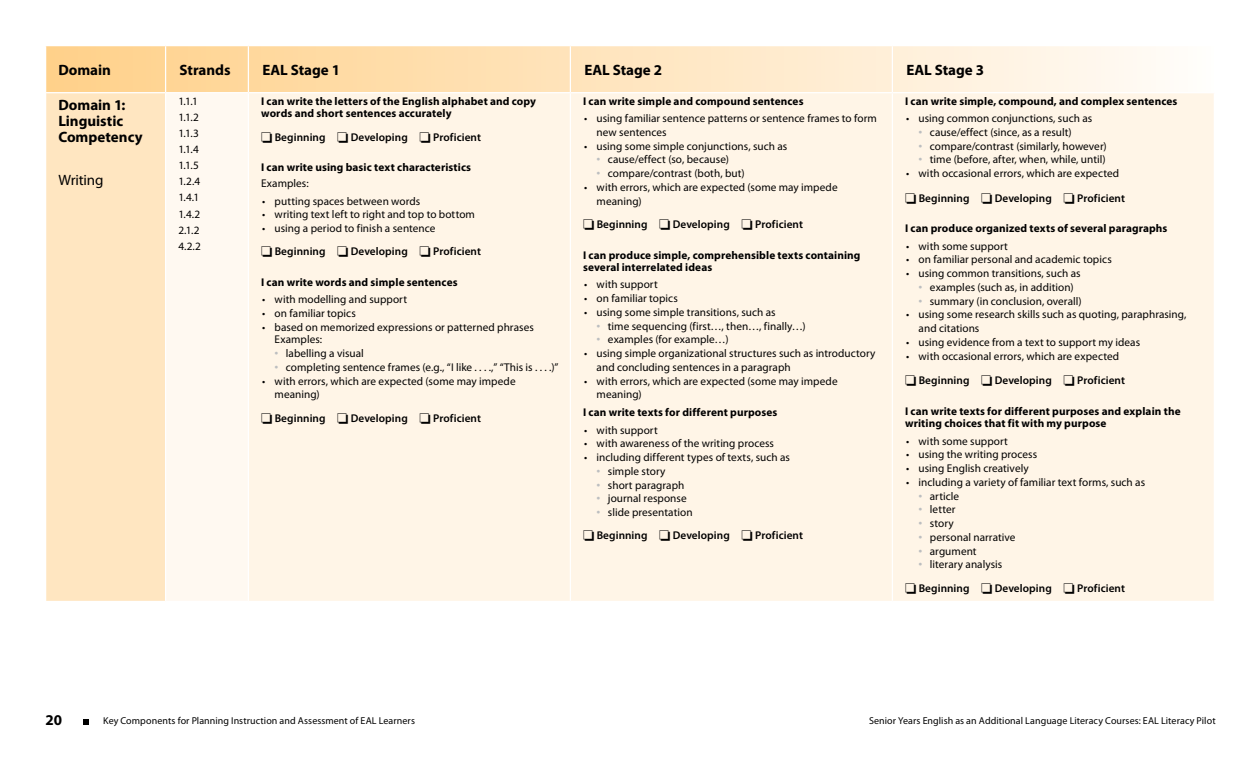
<style>
.page{position:relative;width:1260px;height:765px;background:#fff}
.page>*{position:absolute;margin:0;border:0;box-sizing:border-box;transform-origin:0 0}
.Stage-table_head{font:700 15px/16.2px "Myriad Pro";color:#000}
.Stage-table_head-2{font:15px "Myriad Pro";letter-spacing:-.01em;color:#000}
.Stage_Paragraph{font:11.25px/13.8px "Myriad Pro";letter-spacing:.005em;color:#000}
.Stage_Paragraph-2{font:700 11.25px/12.5px "Myriad Pro";letter-spacing:.01em;color:#000}
.Stage_Paragraph_end{font:600 11.25px "Myriad Pro";letter-spacing:.005em;color:#000}
.Stage_Paragraph_end-2{font:700 11.25px/12.5px "Myriad Pro";letter-spacing:.01em;color:#000}
.t1{font:10px "Myriad Pro";letter-spacing:.005em;color:#000}
.s1{font-family:"Arial Unicode MS";color:#bcbec0}
</style>
<div class="page">
<svg style="left:84px;top:719px;width:5px;height:5px"></svg>
<svg style="left:46px;top:46px;width:1110px;height:46px;background:#ffe4be"></svg>
<div style="left:46px;top:93px;width:120px;height:508px;background:#ffe6c1"></div>
<div style="left:166px;top:93px;width:82px;height:508px;background:#fff9f1"></div>
<div style="left:249px;top:93px;width:965px;height:508px;background:#fff5e7"></div>
<hr style="left:165px;top:93px;width:1px;height:508px;background:#fff">
<hr style="left:570px;top:93px;width:1px;height:508px;background:#fff">
<hr style="left:892px;top:93px;width:1px;height:508px;background:#fff">
<hr style="left:165px;top:46px;width:1px;height:46px;background:#fff">
<hr style="left:248px;top:46px;width:1px;height:46px;background:#fff">
<hr style="left:570px;top:46px;width:1px;height:46px;background:#fff">
<hr style="left:892px;top:46px;width:1px;height:46px;background:#fff">
<p class="Stage-table_head" style="left:58px;top:61px;width:54px">Domain</p>
<p class="Stage-table_head" style="left:180px;top:61px;width:53px">Strands</p>
<p class="Stage-table_head" style="left:262px;top:61px;width:79px">EAL Stage 1</p>
<p class="Stage-table_head" style="left:584px;top:61px;width:79px">EAL Stage 2</p>
<p class="Stage-table_head" style="left:906px;top:61px;width:79px">EAL Stage 3</p>
<p class="Stage-table_head" style="left:58px;top:96px;width:86px">Domain 1:<br>Linguistic<br>Competency</p>
<p class="Stage-table_head-2" style="left:58px;top:171px;width:47px">Writing</p>
<p class="Stage_Paragraph_end-2" style="left:261px;top:94px;width:276px">I can write the letters of the English alphabet and copy words and short sentences accurately</p>
<p class="Stage_Paragraph_end" style="left:261px;top:130px;width:221px">□ Beginning □ Developing □ Proficient</p>
<p class="Stage_Paragraph-2" style="left:261px;top:161px;width:212px">I can write using basic text characteristics</p>
<p class="Stage_Paragraph" style="left:261px;top:176px;width:49px">Examples:</p>
<p class="Stage_Paragraph" style="left:262px;top:194px;width:160px">• putting spaces between words</p>
<p class="Stage_Paragraph" style="left:262px;top:208px;width:214px">• writing text left to right and top to bottom</p>
<p class="Stage_Paragraph" style="left:262px;top:221px;width:175px">• using a period to finish a sentence</p>
<p class="Stage_Paragraph_end" style="left:261px;top:245px;width:221px">□ Beginning □ Developing □ Proficient</p>
<p class="Stage_Paragraph-2" style="left:261px;top:276px;width:198px">I can write words and simple sentences</p>
<p class="Stage_Paragraph" style="left:262px;top:292px;width:147px">• with modelling and support</p>
<p class="Stage_Paragraph" style="left:262px;top:306px;width:95px">• on familiar topics</p>
<p class="Stage_Paragraph" style="left:275px;top:321px;width:261px;line-height:12.5px;text-indent:-13px">• based on memorized expressions or patterned phrases<br>Examples:</p>
<p class="Stage_Paragraph" style="left:275px;top:346px;width:91px"><span class="s1">•</span> labelling a visual</p>
<p class="Stage_Paragraph" style="left:275px;top:360px;width:285px"><span class="s1">•</span> completing sentence frames (e.g., “I like . . . .,” “This is . . . .)”</p>
<p class="Stage_Paragraph" style="left:275px;top:374px;width:243px;text-indent:-13px">• with errors, which are expected (some may impede meaning)</p>
<p class="Stage_Paragraph_end" style="left:261px;top:411px;width:221px">□ Beginning □ Developing □ Proficient</p>
<p class="Stage_Paragraph-2" style="left:583px;top:94px;width:222px">I can write simple and compound sentences</p>
<p class="Stage_Paragraph" style="left:597px;top:111px;width:282px;text-indent:-13px">• using familiar sentence patterns or sentence frames to form new sentences</p>
<p class="Stage_Paragraph" style="left:584px;top:139px;width:205px">• using some simple conjunctions, such as</p>
<p class="Stage_Paragraph" style="left:597px;top:153px;width:134px"><span class="s1">•</span> cause/effect (so, because)</p>
<p class="Stage_Paragraph" style="left:597px;top:166px;width:149px"><span class="s1">•</span> compare/contrast (both, but)</p>
<p class="Stage_Paragraph" style="left:597px;top:180px;width:243px;text-indent:-13px">• with errors, which are expected (some may impede meaning)</p>
<p class="Stage_Paragraph_end" style="left:583px;top:217px;width:221px">□ Beginning □ Developing □ Proficient</p>
<p class="Stage_Paragraph-2" style="left:583px;top:248px;width:279px">I can produce simple, comprehensible texts containing several interrelated ideas</p>
<p class="Stage_Paragraph" style="left:584px;top:278px;width:75px">• with support</p>
<p class="Stage_Paragraph" style="left:584px;top:291px;width:95px">• on familiar topics</p>
<p class="Stage_Paragraph" style="left:584px;top:305px;width:193px">• using some simple transitions, such as</p>
<p class="Stage_Paragraph" style="left:597px;top:319px;width:211px"><span class="s1">•</span> time sequencing (first…, then…, finally…)</p>
<p class="Stage_Paragraph" style="left:597px;top:333px;width:133px"><span class="s1">•</span> examples (for example…)</p>
<p class="Stage_Paragraph" style="left:597px;top:346px;width:280px;text-indent:-13px">• using simple organizational structures such as introductory and concluding sentences in a paragraph</p>
<p class="Stage_Paragraph" style="left:597px;top:374px;width:243px;text-indent:-13px">• with errors, which are expected (some may impede meaning)</p>
<p class="Stage_Paragraph-2" style="left:583px;top:406px;width:196px">I can write texts for different purposes</p>
<p class="Stage_Paragraph" style="left:584px;top:423px;width:75px">• with support</p>
<p class="Stage_Paragraph" style="left:584px;top:437px;width:191px">• with awareness of the writing process</p>
<p class="Stage_Paragraph" style="left:584px;top:450px;width:207px">• including different types of texts, such as</p>
<p class="Stage_Paragraph" style="left:597px;top:464px;width:70px"><span class="s1">•</span> simple story</p>
<p class="Stage_Paragraph" style="left:597px;top:478px;width:89px"><span class="s1">•</span> short paragraph</p>
<p class="Stage_Paragraph" style="left:597px;top:492px;width:92px"><span class="s1">•</span> journal response</p>
<p class="Stage_Paragraph" style="left:597px;top:505px;width:97px"><span class="s1">•</span> slide presentation</p>
<p class="Stage_Paragraph_end" style="left:583px;top:529px;width:221px">□ Beginning □ Developing □ Proficient</p>
<p class="Stage_Paragraph-2" style="left:905px;top:94px;width:274px">I can write simple, compound, and complex sentences</p>
<p class="Stage_Paragraph" style="left:906px;top:111px;width:188px">• using common conjunctions, such as</p>
<p class="Stage_Paragraph" style="left:919px;top:125px;width:155px"><span class="s1">•</span> cause/effect (since, as a result)</p>
<p class="Stage_Paragraph" style="left:919px;top:139px;width:190px"><span class="s1">•</span> compare/contrast (similarly, however)</p>
<p class="Stage_Paragraph" style="left:919px;top:153px;width:189px"><span class="s1">•</span> time (before, after, when, while, until)</p>
<p class="Stage_Paragraph" style="left:906px;top:166px;width:215px">• with occasional errors, which are expected</p>
<p class="Stage_Paragraph_end" style="left:905px;top:191px;width:221px">□ Beginning □ Developing □ Proficient</p>
<p class="Stage_Paragraph-2" style="left:905px;top:222px;width:264px">I can produce organized texts of several paragraphs</p>
<p class="Stage_Paragraph" style="left:906px;top:239px;width:103px">• with some support</p>
<p class="Stage_Paragraph" style="left:906px;top:253px;width:207px">• on familiar personal and academic topics</p>
<p class="Stage_Paragraph" style="left:906px;top:266px;width:176px">• using common transitions, such as</p>
<p class="Stage_Paragraph" style="left:919px;top:280px;width:156px"><span class="s1">•</span> examples (such as, in addition)</p>
<p class="Stage_Paragraph" style="left:919px;top:294px;width:165px"><span class="s1">•</span> summary (in conclusion, overall)</p>
<p class="Stage_Paragraph" style="left:919px;top:308px;width:269px;text-indent:-13px">• using some research skills such as quoting, paraphrasing, and citations</p>
<p class="Stage_Paragraph" style="left:906px;top:335px;width:236px">• using evidence from a text to support my ideas</p>
<p class="Stage_Paragraph" style="left:906px;top:349px;width:215px">• with occasional errors, which are expected</p>
<p class="Stage_Paragraph_end" style="left:905px;top:373px;width:221px">□ Beginning □ Developing □ Proficient</p>
<p class="Stage_Paragraph-2" style="left:905px;top:404px;width:277px">I can write texts for different purposes and explain the writing choices that fit with my purpose</p>
<p class="Stage_Paragraph" style="left:906px;top:434px;width:103px">• with some support</p>
<p class="Stage_Paragraph" style="left:906px;top:447px;width:133px">• using the writing process</p>
<p class="Stage_Paragraph" style="left:906px;top:461px;width:124px">• using English creatively</p>
<p class="Stage_Paragraph" style="left:906px;top:475px;width:241px">• including a variety of familiar text forms, such as</p>
<p class="Stage_Paragraph" style="left:919px;top:489px;width:42px"><span class="s1">•</span> article</p>
<p class="Stage_Paragraph" style="left:919px;top:502px;width:38px"><span class="s1">•</span> letter</p>
<p class="Stage_Paragraph" style="left:919px;top:516px;width:37px"><span class="s1">•</span> story</p>
<p class="Stage_Paragraph" style="left:919px;top:530px;width:98px"><span class="s1">•</span> personal narrative</p>
<p class="Stage_Paragraph" style="left:919px;top:544px;width:60px"><span class="s1">•</span> argument</p>
<p class="Stage_Paragraph" style="left:919px;top:557px;width:85px"><span class="s1">•</span> literary analysis</p>
<p class="Stage_Paragraph_end" style="left:905px;top:581px;width:221px">□ Beginning □ Developing □ Proficient</p>
<p class="Stage_Paragraph" style="left:178px;top:94px;width:21px">1.1.1</p>
<p class="Stage_Paragraph" style="left:178px;top:110px;width:22px">1.1.2</p>
<p class="Stage_Paragraph" style="left:178px;top:126px;width:22px">1.1.3</p>
<p class="Stage_Paragraph" style="left:178px;top:142px;width:22px">1.1.4</p>
<p class="Stage_Paragraph" style="left:178px;top:158px;width:22px">1.1.5</p>
<p class="Stage_Paragraph" style="left:178px;top:175px;width:23px">1.2.4</p>
<p class="Stage_Paragraph" style="left:178px;top:191px;width:22px">1.4.1</p>
<p class="Stage_Paragraph" style="left:178px;top:207px;width:23px">1.4.2</p>
<p class="Stage_Paragraph" style="left:178px;top:223px;width:23px">2.1.2</p>
<p class="Stage_Paragraph" style="left:178px;top:239px;width:24px">4.2.2</p>
<h1 class="Stage-table_head" style="left:46px;top:712px;width:18px">20</h1>
<p class="t1" style="left:103px;top:715px;width:313px">Key Components for Planning Instruction and Assessment of EAL Learners</p>
<p class="t1" style="left:869px;top:715px;width:348px">Senior Years English as an Additional Language Literacy Courses: EAL Literacy Pilot</p>
</div>
